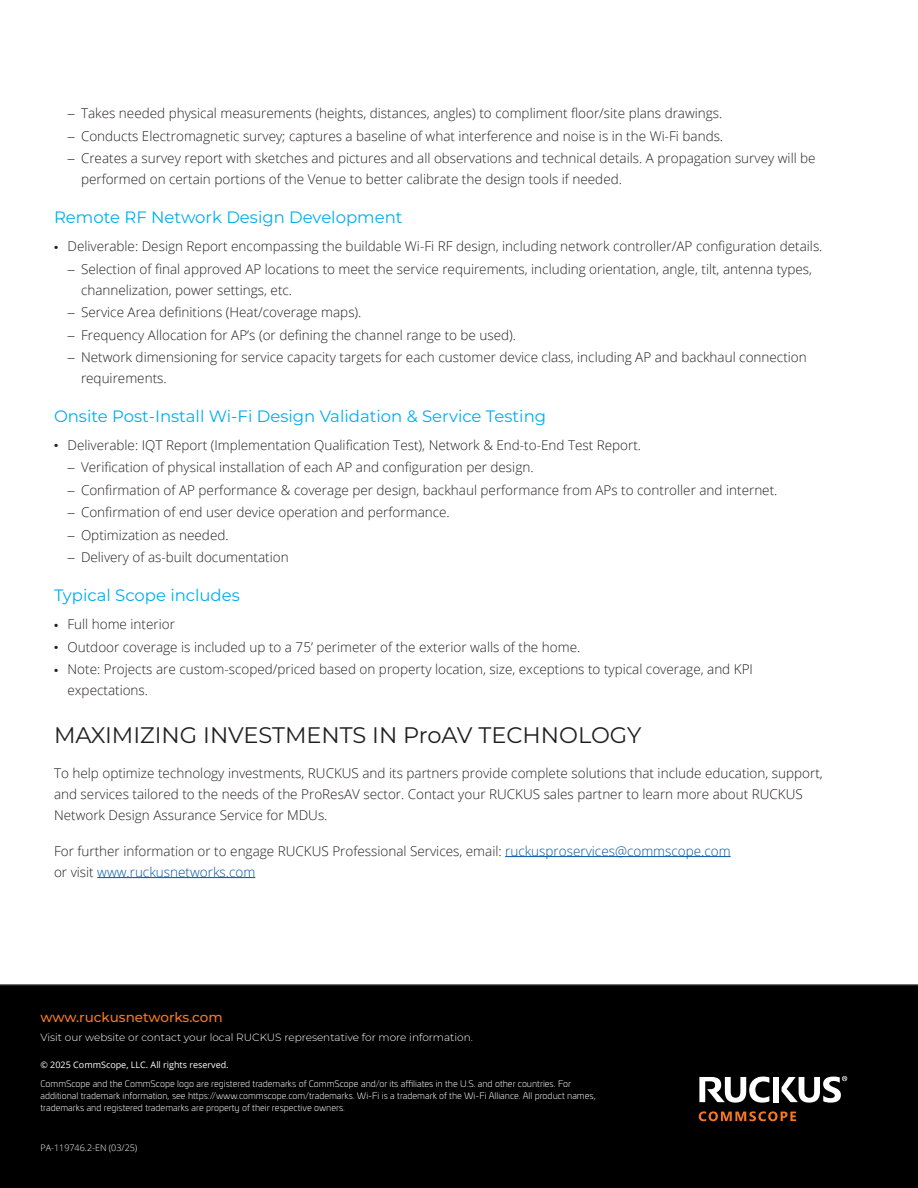
<style>
.page{position:relative;width:918px;height:1188px;background:#fff}
.page>*{position:absolute;margin:0;border:0;box-sizing:border-box;transform-origin:0 0}
.Main_Headline_18pt__ruckus{font:22.5px "Montserrat";color:#231f20}
.Subhead_11_pt_blue__ruckus{font:16.5px "Montserrat";color:#00aeef}
.Body_text_9pt{font:300 13.5px/21px "Open Sans";color:#231f20}
.RUCK_commscope_com{font:500 13.5px "Montserrat";letter-spacing:-.005em;color:#f47921}
.RUCK_Legal{font:300 10.5px "Montserrat";color:#fff}
.Legal_Small{font:300 9px/12px "Univia Pro";color:#fff}
.RUCK_Legal-2{font:9px "Open Sans";color:#fff}
.Body_text_9pt_white{font:300 9px "Open Sans";color:#fff}
.s1{color:#0154a6}
</style>
<div class="page">
<hr style="left:505px;top:856px;width:226px;height:1px;background:#0154a6">
<hr style="left:97px;top:877px;width:158px;height:1px;background:#0154a6">
<div style="left:0;top:984px;width:918px;height:204px;background:#000001"></div>
<div style="left:773px;top:1077px;width:6px;height:25px;background:#fff"></div>
<svg style="left:699px;top:1077px;width:70px;height:26px"></svg>
<svg style="left:782px;top:1076px;width:65px;height:27px"></svg>
<svg style="left:699px;top:1111px;width:97px;height:10px"></svg>
<p class="Body_text_9pt" style="left:68px;top:103px;width:656px">− Takes needed physical measurements (heights, distances, angles) to compliment floor/site plans drawings.</p>
<p class="Body_text_9pt" style="left:68px;top:125px;width:657px">− Conducts Electromagnetic survey; captures a baseline of what interference and noise is in the Wi-Fi bands.</p>
<p class="Body_text_9pt" style="left:81px;top:148px;width:736px;text-indent:-14px">− Creates a survey report with sketches and pictures and all observations and technical details. A propagation survey will be performed on certain portions of the Venue to better calibrate the design tools if needed.</p>
<p class="Subhead_11_pt_blue__ruckus" style="left:54px;top:206px;width:350px">Remote RF Network Design Development</p>
<p class="Body_text_9pt" style="left:54px;top:235px;width:770px">• Deliverable: Design Report encompassing the buildable Wi-Fi RF design, including network controller/AP configuration details.</p>
<p class="Body_text_9pt" style="left:81px;top:258px;width:733px;text-indent:-14px">− Selection of final approved AP locations to meet the service requirements, including orientation, angle, tilt, antenna types, channelization, power settings, etc.</p>
<p class="Body_text_9pt" style="left:68px;top:301px;width:296px">− Service Area definitions (Heat/coverage maps).</p>
<p class="Body_text_9pt" style="left:68px;top:324px;width:450px">− Frequency Allocation for AP’s (or defining the channel range to be used).</p>
<p class="Body_text_9pt" style="left:81px;top:346px;width:727px;text-indent:-14px">− Network dimensioning for service capacity targets for each customer device class, including AP and backhaul connection requirements.</p>
<p class="Subhead_11_pt_blue__ruckus" style="left:54px;top:405px;width:494px">Onsite Post-Install Wi-Fi Design Validation &amp; Service Testing</p>
<p class="Body_text_9pt" style="left:54px;top:434px;width:589px">• Deliverable: IQT Report (Implementation Qualification Test), Network &amp; End-to-End Test Report.</p>
<p class="Body_text_9pt" style="left:68px;top:457px;width:468px">− Verification of physical installation of each AP and configuration per design.</p>
<p class="Body_text_9pt" style="left:68px;top:479px;width:711px">− Confirmation of AP performance &amp; coverage per design, backhaul performance from APs to controller and internet.</p>
<p class="Body_text_9pt" style="left:68px;top:502px;width:384px">− Confirmation of end user device operation and performance.</p>
<p class="Body_text_9pt" style="left:68px;top:524px;width:163px">− Optimization as needed.</p>
<p class="Body_text_9pt" style="left:68px;top:547px;width:223px">− Delivery of as-built documentation</p>
<p class="Subhead_11_pt_blue__ruckus" style="left:54px;top:584px;width:187px">Typical Scope includes</p>
<p class="Body_text_9pt" style="left:54px;top:613px;width:122px">• Full home interior</p>
<p class="Body_text_9pt" style="left:54px;top:636px;width:528px">• Outdoor coverage is included up to a 75’ perimeter of the exterior walls of the home.</p>
<p class="Body_text_9pt" style="left:68px;top:658px;width:687px;text-indent:-14px">• Note: Projects are custom-scoped/priced based on property location, size, exceptions to typical coverage, and KPI expectations.</p>
<p class="Main_Headline_18pt__ruckus" style="left:54px;top:720px;width:589px">MAXIMIZING INVESTMENTS IN ProAV TECHNOLOGY</p>
<p class="Body_text_9pt" style="left:54px;top:762px;width:770px">To help optimize technology investments, RUCKUS and its partners provide complete solutions that include education, support, and services tailored to the needs of the ProResAV sector. Contact your RUCKUS sales partner to learn more about RUCKUS<br>Network Design Assurance Service for MDUs.</p>
<p class="Body_text_9pt" style="left:54px;top:840px;width:678px">For further information or to engage RUCKUS Professional Services, email: <span class="s1">ruckusproservices@commscope.com </span>or visit <span class="s1">www.ruckusnetworks.com</span></p>
<p class="RUCK_commscope_com" style="left:40px;top:1008px;width:184px">www.ruckusnetworks.com</p>
<p class="RUCK_Legal" style="left:40px;top:1031px;width:434px">Visit our website or contact your local RUCKUS representative for more information.</p>
<p class="RUCK_Legal-2" style="left:40px;top:1059px;width:190px">© 2025 CommScope, LLC. All rights reserved.</p>
<p class="Legal_Small" style="left:40px;top:1077px;width:557px">CommScope and the CommScope logo are registered trademarks of CommScope and/or its affiliates in the U.S. and other countries. For additional trademark information, see https://www.commscope.com/trademarks. Wi-Fi is a trademark of the Wi-Fi Alliance. All product names, trademarks and registered trademarks are property of their respective owners.</p>
<p class="Body_text_9pt_white" style="left:40px;top:1142px;width:98px">PA-119746.2-EN (03/25)</p>
</div>
